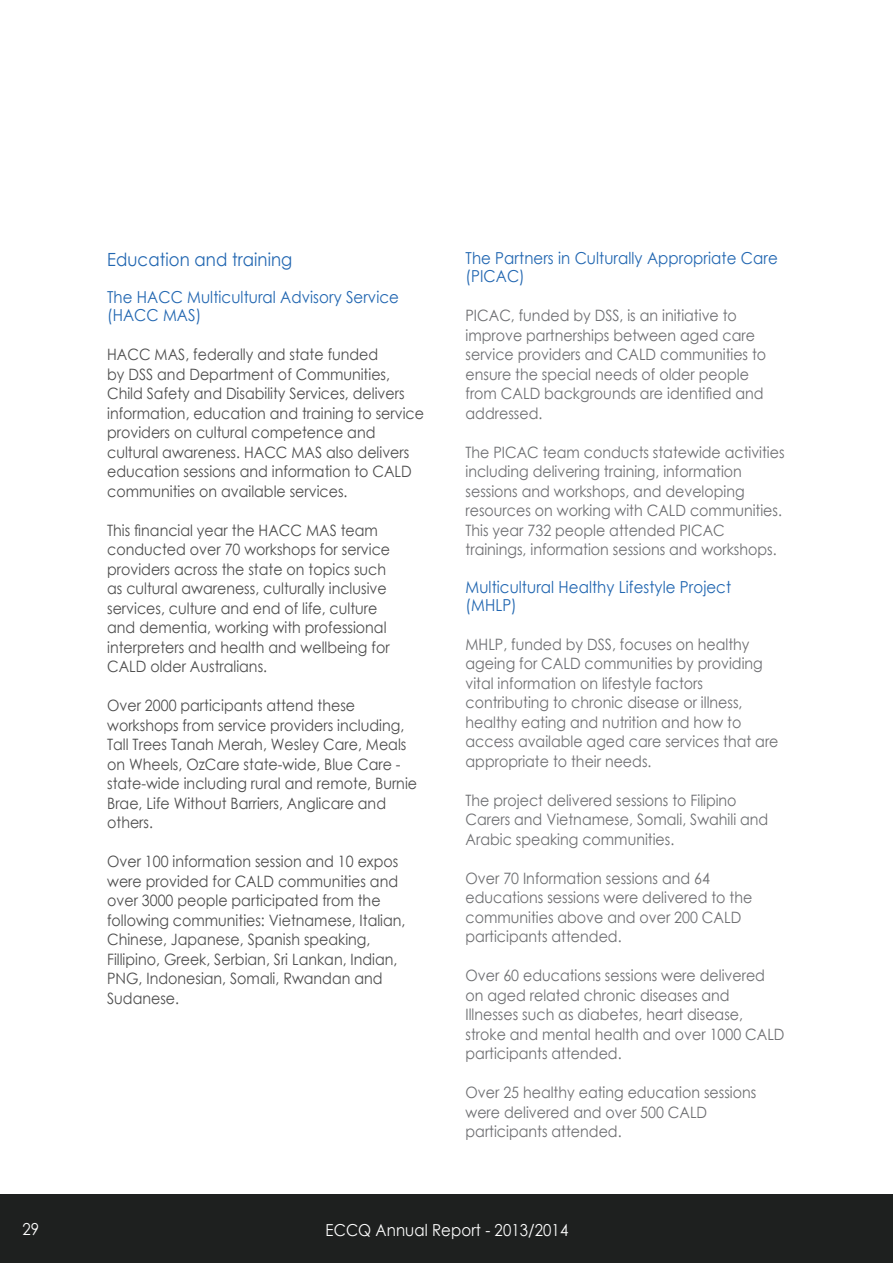
<style>
.page{position:relative;width:893px;height:1263px;background:#fff}
.page>*{position:absolute;margin:0;border:0;box-sizing:border-box;transform-origin:0 0}
.t1{font:18.15px "Century Gothic";letter-spacing:.005em;color:#2166b1;scale:.91 1}
.t2{font:16.5px/18px "Century Gothic";letter-spacing:.005em;color:#2166b1;scale:.91 1}
.t3{font:16.5px "Century Gothic";letter-spacing:.005em;color:#fff;scale:.91 1}
.t4{font:15.6px/19.5px "Century Gothic";color:#6d6e71;scale:.91 1}
.t5{font:15.6px/19.5px "Century Gothic";color:#4d4d4d;scale:.91 1}
</style>
<div class="page">
<div style="left:0;top:1195px;width:892px;height:68px;background:#1e201f"></div>
<p class="t3" style="left:22px;top:1223px;width:20px">29</p>
<p class="t1" style="left:107px;top:252px;width:205px">Education and training</p>
<p class="t2" style="left:107px;top:290px;width:322px">The HACC Multicultural Advisory Service (HACC MAS)</p>
<p class="t5" style="left:107px;top:346px;width:349px">HACC MAS, federally and state funded<br>by DSS and Department of Communities, Child Safety and Disability Services, delivers information, education and training to service providers on cultural competence and cultural awareness. HACC MAS also delivers education sessions and information to CALD communities on available services.</p>
<p class="t5" style="left:107px;top:522px;width:312px">This financial year the HACC MAS team conducted over 70 workshops for service providers across the state on topics such as cultural awareness, culturally inclusive services, culture and end of life, culture and dementia, working with professional interpreters and health and wellbeing for CALD older Australians.</p>
<p class="t5" style="left:107px;top:697px;width:342px">Over 2000 participants attend these workshops from service providers including, Tall Trees Tanah Merah, Wesley Care, Meals on Wheels, OzCare state-wide, Blue Care - state-wide including rural and remote, Burnie Brae, Life Without Barriers, Anglicare and others.</p>
<p class="t5" style="left:107px;top:853px;width:329px">Over 100 information session and 10 expos were provided for CALD communities and over 3000 people participated from the following communities: Vietnamese, Italian, Chinese, Japanese, Spanish speaking, Fillipino, Greek, Serbian, Sri Lankan, Indian, PNG, Indonesian, Somali, Rwandan and Sudanese.</p>
<p class="t2" style="left:465px;top:251px;width:344px">The Partners in Culturally Appropriate Care (PICAC)</p>
<p class="t4" style="left:465px;top:307px;width:332px">PICAC, funded by DSS, is an initiative to improve partnerships between aged care service providers and CALD communities to ensure the special needs of older people from CALD backgrounds are identified and addressed.</p>
<p class="t4" style="left:465px;top:444px;width:352px">The PICAC team conducts statewide activities including delivering training, information sessions and workshops, and developing resources on working with CALD communities.<br>This year 732 people attended PICAC trainings, information sessions and workshops.</p>
<p class="t2" style="left:465px;top:579px;width:293px">Multicultural Healthy Lifestyle Project (MHLP)</p>
<p class="t4" style="left:465px;top:636px;width:345px">MHLP, funded by DSS, focuses on healthy ageing for CALD communities by providing vital information on lifestyle factors contributing to chronic disease or illness, healthy eating and nutrition and how to access available aged care services that are appropriate to their needs.</p>
<p class="t4" style="left:465px;top:792px;width:334px">The project delivered sessions to Filipino<br>Carers and Vietnamese, Somali, Swahili and<br>Arabic speaking communities.</p>
<p class="t4" style="left:465px;top:870px;width:317px">Over 70 Information sessions and 64 educations sessions were delivered to the communities above and over 200 CALD participants attended.</p>
<p class="t4" style="left:465px;top:967px;width:352px">Over 60 educations sessions were delivered on aged related chronic diseases and Illnesses such as diabetes, heart disease, stroke and mental health and over 1000 CALD participants attended.</p>
<p class="t4" style="left:465px;top:1084px;width:321px">Over 25 healthy eating education sessions were delivered and over 500 CALD participants attended.</p>
<p class="t3" style="left:325px;top:1223px;width:268px">ECCQ Annual Report - 2013/2014</p>
</div>
